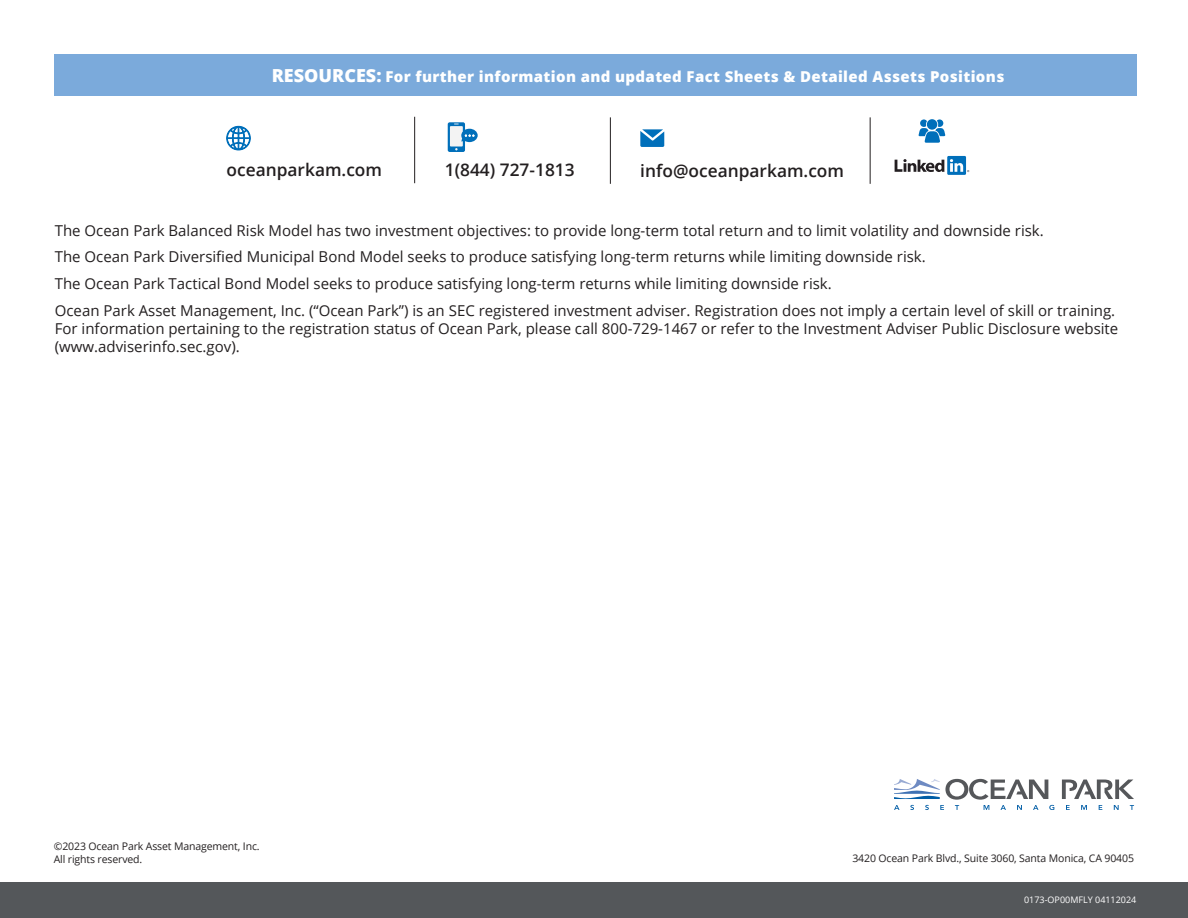
<style>
.page{position:relative;width:1188px;height:918px;background:#fff}
.page>*{position:absolute;margin:0;border:0;box-sizing:border-box;transform-origin:0 0}
.t1{font:600 17.4px "Open Sans";color:#231f20}
.t2{font:15px/26.7px "Open Sans";color:#231f20}
.t3{font:800 15px "Open Sans";letter-spacing:.025em;color:#fff}
.t4{font:10.5px/13.5px "Open Sans";letter-spacing:-.01em;color:#231f20}
.t5{font:9px "Open Sans";color:#fff}
.s1{font-size:18px}
</style>
<div class="page">
<div style="left:0;top:882px;width:1188px;height:36px;background:#54575a"></div>
<svg style="left:226px;top:126px;width:25px;height:24px"></svg>
<svg style="left:448px;top:122px;width:30px;height:30px"></svg>
<svg style="left:640px;top:129px;width:24px;height:18px"></svg>
<div style="left:920px;top:119px;width:8px;height:8px;background:#006fba;border-radius:50%"></div>
<svg style="left:936px;top:119px;width:7px;height:8px"></svg>
<svg style="left:926px;top:118px;width:12px;height:13px"></svg>
<div style="left:927px;top:119px;width:10px;height:11px;background:#006fba;border-radius:50%"></div>
<svg style="left:918px;top:128px;width:27px;height:15px"></svg>
<div style="left:54px;top:54px;width:1082px;height:42px;background:#7baadb"></div>
<hr style="left:414px;top:117px;width:1px;height:66px;background:#231f20">
<hr style="left:610px;top:117px;width:1px;height:67px;background:#231f20">
<hr style="left:870px;top:117px;width:1px;height:67px;background:#231f20">
<div style="left:947px;top:156px;width:19px;height:19px;background:#006fba"></div>
<svg style="left:895px;top:159px;width:49px;height:13px"></svg>
<svg style="left:950px;top:159px;width:19px;height:13px"></svg>
<svg style="left:1066px;top:805px;width:4px;height:5px"></svg>
<svg style="left:1081px;top:805px;width:6px;height:5px"></svg>
<svg style="left:1114px;top:805px;width:5px;height:5px"></svg>
<svg style="left:1130px;top:805px;width:4px;height:5px"></svg>
<svg style="left:1062px;top:780px;width:72px;height:19px"></svg>
<svg style="left:894px;top:779px;width:160px;height:31px"></svg>
<p class="t3" style="left:272px;top:65px;width:734px"><span class="s1">RESOURCES:</span> For further information and updated Fact Sheets &amp; Detailed Assets Positions</p>
<p class="t1" style="left:227px;top:158px;width:157px">oceanparkam.com</p>
<p class="t1" style="left:445px;top:158px;width:131px">1(844) 727-1813</p>
<p class="t1" style="left:640px;top:158px;width:205px">info@oceanparkam.com</p>
<p class="t2" style="left:55px;top:216px;width:1062px">The Ocean Park Balanced Risk Model has two investment objectives: to provide long-term total return and to limit volatility and downside risk.<br>The Ocean Park Diversified Municipal Bond Model seeks to produce satisfying long-term returns while limiting downside risk.<br>The Ocean Park Tactical Bond Model seeks to produce satisfying long-term returns while limiting downside risk.<br>Ocean Park Asset Management, Inc. (“Ocean Park”) is an SEC registered investment adviser. Registration does not imply a certain level of skill or training.</p>
<p class="t2" style="left:55px;top:319px;width:1065px;line-height:18px">For information pertaining to the registration status of Ocean Park, please call 800-729-1467 or refer to the Investment Adviser Public Disclosure website (www.adviserinfo.sec.gov).</p>
<p class="t4" style="left:54px;top:839px;width:207px">©2023 Ocean Park Asset Management, Inc.<br>All rights reserved.</p>
<p class="t4" style="left:852px;top:852px;width:283px">3420 Ocean Park Blvd., Suite 3060, Santa Monica, CA 90405</p>
<p class="t5" style="left:1024px;top:894px;width:114px">0173-OP00MFLY 04112024</p>
</div>
